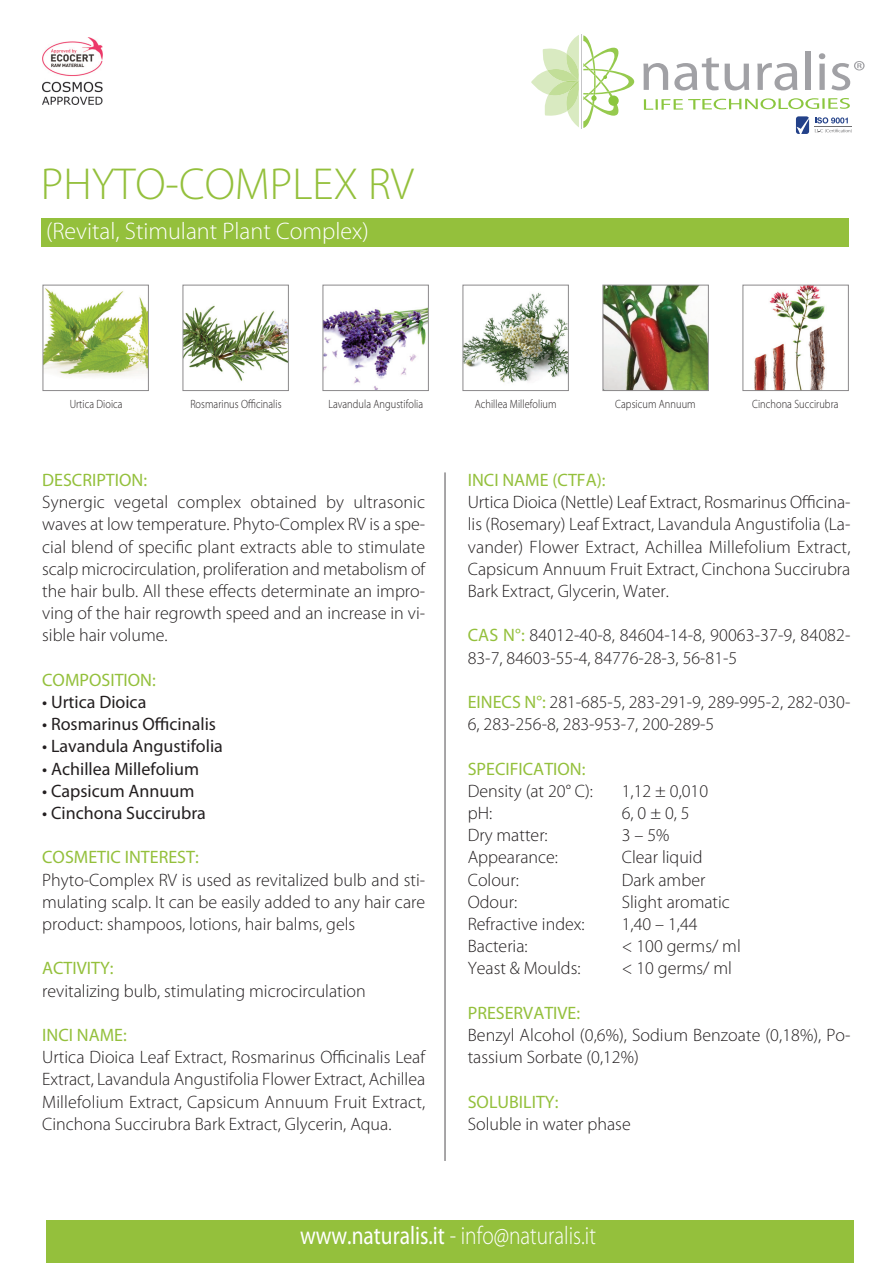
<style>
.page{position:relative;width:893px;height:1263px;background:#fff}
.page>*{position:absolute;margin:0;border:0;box-sizing:border-box;transform-origin:0 0}
.t1{font:300 45px "Myriad Pro";color:#94c03c}
.t2{font:300 25.5px "Myriad Pro";color:#fff;scale:.84 1}
.t3{font:300 24px "Myriad Pro";color:#fff}
.t4{font:300 18px/22.2px "Myriad Pro";color:#231f20;text-align:justify}
.t5{font:18px "Myriad Pro";color:#94c03c}
.t6{font:18px "Myriad Pro";color:#231f20}
.t7{font:300 12px "Myriad Pro";letter-spacing:.005em;color:#231f20;scale:.86 1}
.s1{font-weight:400;color:#94c03c}
.s2{font-weight:400}
</style>
<div class="page">
<svg style="left:531px;top:35px;width:103px;height:93px"></svg>
<div style="left:608px;top:96px;width:11px;height:10px;background:#8bc63e;border-radius:50%"></div>
<hr style="left:581px;top:35px;width:1px;height:94px;background:#c5c5c7">
<svg style="left:643px;top:63px;width:25px;height:27px"></svg>
<svg style="left:674px;top:57px;width:45px;height:33px"></svg>
<svg style="left:725px;top:64px;width:24px;height:26px"></svg>
<svg style="left:757px;top:63px;width:40px;height:27px"></svg>
<div style="left:805px;top:51px;width:6px;height:39px;background:#a1a1a5"></div>
<svg style="left:819px;top:53px;width:6px;height:37px"></svg>
<svg style="left:831px;top:61px;width:34px;height:29px"></svg>
<svg style="left:644px;top:98px;width:206px;height:12px"></svg>
<div style="left:46px;top:1220px;width:807px;height:43px;background:#94c03c"></div>
<div style="left:41px;top:219px;width:808px;height:28px;background:#94c03c"></div>
<hr style="left:444px;top:472px;width:2px;height:689px;background:#8b898b">
<img style="left:45px;top:288px;width:102px;height:89px">
<div style="left:43px;top:285px;width:106px;height:106px;border:1px solid #8b898b"></div>
<img style="left:185px;top:305px;width:102px;height:76px">
<div style="left:183px;top:285px;width:106px;height:106px;border:1px solid #8b898b"></div>
<img style="left:324px;top:307px;width:103px;height:82px">
<div style="left:322px;top:285px;width:107px;height:106px;border:1px solid #8b898b"></div>
<img style="left:464px;top:292px;width:103px;height:91px">
<div style="left:462px;top:285px;width:107px;height:106px;border:1px solid #8b898b"></div>
<img style="left:604px;top:287px;width:103px;height:102px">
<div style="left:602px;top:285px;width:107px;height:106px;border:1px solid #8b898b"></div>
<img style="left:754px;top:287px;width:71px;height:102px">
<div style="left:742px;top:285px;width:107px;height:106px;border:1px solid #8b898b"></div>
<hr style="left:814px;top:126px;width:38px;height:1px;background:#6e6e70">
<svg style="left:796px;top:116px;width:13px;height:18px"></svg>
<svg style="left:815px;top:117px;width:33px;height:6px"></svg>
<svg style="left:815px;top:129px;width:37px;height:4px"></svg>
<img style="left:43px;top:37px;width:59px;height:68px">
<h1 class="t1" style="left:41px;top:167px;width:374px">PHYTO-COMPLEX RV</h1>
<h3 class="t3" style="left:46px;top:222px;width:324px">(Revital, Stimulant Plant Complex)</h3>
<p class="t7" style="left:70px;top:399px;width:63px">Urtica Dioica</p>
<p class="t7" style="left:190px;top:399px;width:108px">Rosmarinus Officinalis</p>
<p class="t7" style="left:328px;top:399px;width:112px">Lavandula Angustifolia</p>
<p class="t7" style="left:475px;top:399px;width:97px">Achillea Millefolium</p>
<p class="t7" style="left:615px;top:399px;width:95px">Capsicum Annuum</p>
<p class="t7" style="left:752px;top:399px;width:102px">Cinchona Succirubra</p>
<p class="t5" style="left:42px;top:473px;width:106px">DESCRIPTION:</p>
<p class="t4" style="left:42px;top:492px;width:385px">Synergic vegetal complex obtained by ultrasonic waves at low temperature. Phyto-Complex RV is a spe&shy;cial blend of specific plant extracts able to stimulate scalp microcirculation, proliferation and metabolism of the hair bulb. All these effects determinate an impro&shy;ving of the hair regrowth speed and an increase in vi&shy;sible hair volume.</p>
<p class="t5" style="left:42px;top:673px;width:115px">COMPOSITION:</p>
<p class="t6" style="left:42px;top:695px;width:106px">• Urtica Dioica</p>
<p class="t6" style="left:42px;top:717px;width:175px">• Rosmarinus Officinalis</p>
<p class="t6" style="left:42px;top:739px;width:182px">• Lavandula Angustifolia</p>
<p class="t6" style="left:42px;top:762px;width:158px">• Achillea Millefolium</p>
<p class="t6" style="left:42px;top:784px;width:154px">• Capsicum Annuum</p>
<p class="t6" style="left:42px;top:806px;width:165px">• Cinchona Succirubra</p>
<p class="t5" style="left:42px;top:850px;width:158px">COSMETIC INTEREST:</p>
<p class="t4" style="left:42px;top:870px;width:385px">Phyto-Complex RV is used as revitalized bulb and sti&shy;mulating scalp. It can be easily added to any hair care product: shampoos, lotions, hair balms, gels</p>
<p class="t5" style="left:42px;top:961px;width:73px">ACTIVITY:</p>
<p class="t4" style="left:42px;top:981px;width:325px">revitalizing bulb, stimulating microcirculation</p>
<p class="t5" style="left:42px;top:1028px;width:86px">INCI NAME:</p>
<p class="t4" style="left:42px;top:1047px;width:385px">Urtica Dioica Leaf Extract, Rosmarinus Officinalis Leaf Extract, Lavandula Angustifolia Flower Extract, Achillea Millefolium Extract, Capsicum Annuum Fruit Extract, Cinchona Succirubra Bark Extract, Glycerin, Aqua.</p>
<p class="t5" style="left:468px;top:473px;width:139px">INCI NAME (CTFA):</p>
<p class="t4" style="left:468px;top:492px;width:384px">Urtica Dioica (Nettle) Leaf Extract, Rosmarinus Officina&shy;lis (Rosemary) Leaf Extract, Lavandula Angustifolia (La&shy;vander) Flower Extract, Achillea Millefolium Extract, Capsicum Annuum Fruit Extract, Cinchona Succirubra Bark Extract, Glycerin, Water.</p>
<p class="t4" style="left:468px;top:626px;width:384px"><span class="s1">CAS N°:</span> 84012-40-8, 84604-14-8, 90063-37-9, 84082-<br>83-7, 84603-55-4, 84776-28-3, 56-81-5</p>
<p class="t4" style="left:468px;top:692px;width:384px"><span class="s1">EINECS N°:</span> 281-685-5, 283-291-9, 289-995-2, 282-030-<br>6, 283-256-8, 283-953-7, 200-289-5</p>
<p class="t5" style="left:468px;top:762px;width:119px">SPECIFICATION:</p>
<p class="t4" style="left:468px;top:781px;width:127px">Density (at 20° C):</p>
<p class="t4" style="left:622px;top:781px;width:88px">1,12 ± 0,010</p>
<p class="t4" style="left:468px;top:803px;width:26px">pH:</p>
<p class="t4" style="left:622px;top:803px;width:69px">6, 0 ± 0, 5</p>
<p class="t4" style="left:468px;top:825px;width:82px">Dry matter:</p>
<p class="t4" style="left:622px;top:825px;width:49px">3 – 5%</p>
<p class="t4" style="left:468px;top:848px;width:92px">Appearance:</p>
<p class="t4" style="left:622px;top:848px;width:82px">Clear liquid</p>
<p class="t4" style="left:468px;top:870px;width:53px">Colour:</p>
<p class="t4" style="left:622px;top:870px;width:85px">Dark amber</p>
<p class="t4" style="left:468px;top:892px;width:51px">Odour:</p>
<p class="t4" style="left:622px;top:892px;width:110px">Slight aromatic</p>
<p class="t4" style="left:468px;top:914px;width:118px">Refractive index:</p>
<p class="t4" style="left:622px;top:914px;width:77px">1,40 – 1,44</p>
<p class="t4" style="left:468px;top:936px;width:61px">Bacteria:</p>
<p class="t4" style="left:622px;top:936px;width:121px">&lt; 100 germs/ ml</p>
<p class="t4" style="left:468px;top:959px;width:114px">Yeast &amp; Moulds:</p>
<p class="t4" style="left:622px;top:959px;width:112px">&lt; 10 germs/ ml</p>
<p class="t5" style="left:468px;top:1006px;width:114px">PRESERVATIVE:</p>
<p class="t4" style="left:468px;top:1025px;width:384px">Benzyl Alcohol (0,6%), Sodium Benzoate (0,18%), Po&shy;tassium Sorbate (0,12%)</p>
<p class="t5" style="left:468px;top:1095px;width:92px">SOLUBILITY:</p>
<p class="t4" style="left:468px;top:1114px;width:164px">Soluble in water phase</p>
<h2 class="t2" style="left:300px;top:1226px;width:354px"><span class="s2">www.naturalis.it</span> - info@naturalis.it</h2>
</div>
